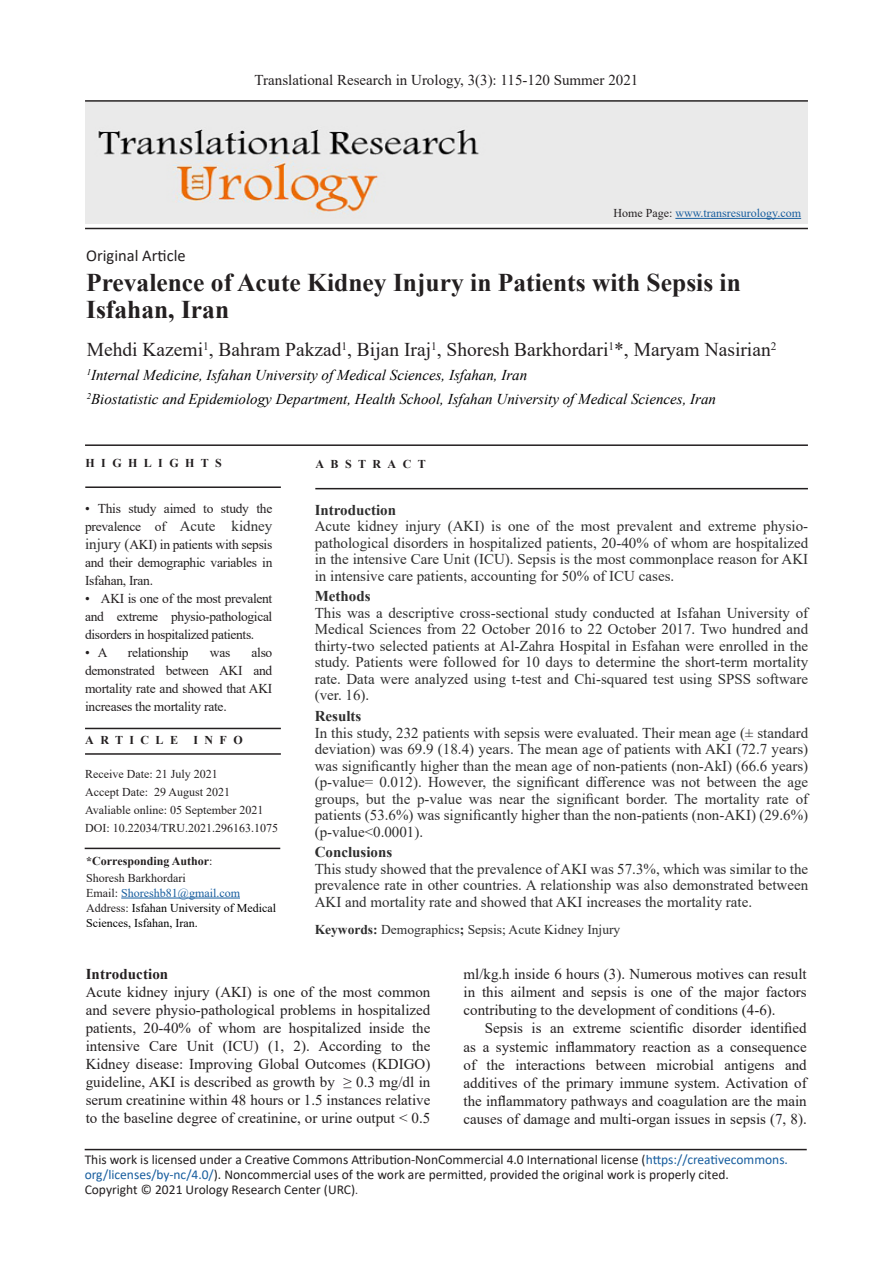
<style>
.page{position:relative;width:893px;height:1263px;background:#fff}
.page>*{position:absolute;margin:0;border:0;box-sizing:border-box;transform-origin:0 0}
.Title_Article{font:700 25.5px/27px "Times New Roman";color:#231f20}
.t1{font:19.5px "Times New Roman";color:#231f20}
.Title_Article-2{font:16.5px "Calibri";color:#231f20}
.main-text{font:15px/16.5px "Times New Roman";color:#2e2e2e;text-align:justify}
.header_of_context{font:15px/18px "Times New Roman";color:#231f20;text-align:justify}
.t2{font:italic 15px "Times New Roman";color:#000}
.main-text-2{font:700 15px "Times New Roman";color:#2e2e2e}
.header_of_context-2{font:700 15px "Times New Roman";letter-spacing:.005em;color:#231f20}
.t3{font:13.5px/18px "Times New Roman";letter-spacing:-.02em;color:#231f20;text-align:justify}
.t4{font:13.5px/15px "Calibri";color:#231f20}
.main-text-3{font:13.5px "Times New Roman";color:#2e2e2e}
.t5{font:12px "Times New Roman";color:#231f20}
.t6{font:12px "Times New Roman";color:#175d9e}
.t7{font:12px/15px "Times New Roman";color:#000}
.t8{font:700 12px "Times New Roman";letter-spacing:.535em;color:#231f20}
.t9{font:700 12px "Times New Roman";color:#231f20}
.s1{color:#231f20}
.s2{font-size:15px;color:#2e2e2e}
.s3{font-weight:700}
.s4{font-weight:400}
.s5{color:#175d9e}
.s6{font-family:"Times New Roman";font-size:12px}
</style>
<div class="page">
<hr style="left:85px;top:228px;width:723px;height:1px;background:#231f20">
<hr style="left:85px;top:100px;width:723px;height:2px;background:#231f20">
<img style="left:85px;top:103px;width:723px;height:120px">
<hr style="left:675px;top:218px;width:126px;height:1px;background:#175d9e">
<hr style="left:85px;top:486px;width:196px;height:2px;background:#231f20">
<hr style="left:315px;top:488px;width:493px;height:1px;background:#231f20">
<hr style="left:85px;top:444px;width:723px;height:2px;background:#231f20">
<hr style="left:85px;top:753px;width:196px;height:2px;background:#231f20">
<hr style="left:85px;top:728px;width:196px;height:1px;background:#231f20">
<hr style="left:85px;top:1149px;width:722px;height:1px;background:#231f20">
<hr style="left:121px;top:898px;width:119px;height:1px;background:#175d9e">
<hr style="left:85px;top:848px;width:195px;height:1px;background:#231f20">
<p class="header_of_context" style="left:255px;top:71px;width:385px">Translational Research in Urology, 3(3): 115-120 Summer 2021</p>
<p class="Title_Article-2" style="left:86px;top:244px;width:101px">Original Article</p>
<p class="t6" style="left:613px;top:205px;width:189px"><span class="s1">Home Page:</span> www.transresurology.com</p>
<p class="Title_Article" style="left:86px;top:268px;width:656px">Prevalence of Acute Kidney Injury in Patients with Sepsis in<br>Isfahan, Iran</p>
<p class="t1" style="left:87px;top:336px;width:691px">Mehdi Kazemi<sup>1</sup>, Bahram Pakzad<sup>1</sup>, Bijan Iraj<sup>1</sup>, Shoresh Barkhordari<sup>1</sup>*, Maryam Nasirian<sup>2</sup></p>
<p class="t2" style="left:87px;top:365px;width:442px"><sup>1</sup>Internal Medicine, Isfahan University of Medical Sciences, Isfahan, Iran</p>
<p class="t2" style="left:87px;top:389px;width:631px"><sup>2</sup>Biostatistic and Epidemiology Department, Health School, Isfahan University of Medical Sciences, Iran</p>
<p class="t8" style="left:85px;top:455px;width:138px">HIGHLIGHTS</p>
<p class="t8" style="left:316px;top:455px;width:112px">ABSTRACT</p>
<p class="t3" style="left:85px;top:499px;width:189px">• This study aimed to study the prevalence of <span class="s2">Acute kidney injury (</span>AKI) in patients with sepsis and their demographic variables in Isfahan, Iran.</p>
<p class="t3" style="left:85px;top:589px;width:189px">• AKI is one of the most prevalent and extreme physio-pathological disorders in hospitalized patients.</p>
<p class="t3" style="left:85px;top:643px;width:24px">• A</p>
<p class="t3" style="left:128px;top:643px;width:62px">relationship</p>
<p class="t3" style="left:210px;top:643px;width:22px">was</p>
<p class="main-text-2" style="left:315px;top:499px;width:83px">Introduction</p>
<p class="main-text" style="left:315px;top:517px;width:495px">Acute kidney injury (AKI) is one of the most prevalent and extreme physio&shy;pathological disorders in hospitalized patients, 20-40% of whom are hospitalized in the intensive Care Unit (ICU). Sepsis is the most commonplace reason for AKI in intensive care patients, accounting for 50% of ICU cases.</p>
<p class="main-text-2" style="left:315px;top:586px;width:57px">Methods</p>
<p class="main-text" style="left:315px;top:604px;width:495px">This was a descriptive cross-sectional study conducted at Isfahan University of Medical Sciences from 22 October 2016 to 22 October 2017. Two hundred and thirty-two selected patients at Al-Zahra Hospital in Esfahan were enrolled in the study. Patients were followed for 10 days to determine the short-term mortality rate. Data were analyzed using t-test and Chi-squared test using SPSS software (ver. 16).</p>
<p class="main-text-2" style="left:315px;top:705px;width:48px">Results</p>
<p class="main-text" style="left:315px;top:724px;width:495px">In this study, 232 patients with sepsis were evaluated. Their mean age (± standard deviation) was 69.9 (18.4) years. The mean age of patients with AKI (72.7 years) was significantly higher than the mean age of non-patients (non-AkI) (66.6 years) (p-value= 0.012). However, the significant difference was not between the age groups, but the p-value was near the significant border. The mortality rate of patients (53.6%) was significantly higher than the non-patients (non-AKI) (29.6%) (p-value&lt;0.0001).</p>
<p class="main-text-2" style="left:315px;top:842px;width:79px">Conclusions</p>
<p class="main-text" style="left:315px;top:860px;width:495px">This study showed that the prevalence of AKI was 57.3%, which was similar to the prevalence rate in other countries. A relationship was also demonstrated between AKI and mortality rate and showed that AKI increases the mortality rate.</p>
<p class="main-text-3" style="left:315px;top:920px;width:307px"><span class="s3">Keywords:</span> Demographics<span class="s3">;</span> Sepsis; Acute Kidney Injury</p>
<p class="t3" style="left:85px;top:643px;width:189px;text-indent:166px">also demonstrated between AKI and mortality rate and showed that AKI increases the mortality rate.</p>
<p class="t8" style="left:85px;top:732px;width:94px">ARTICLE</p>
<p class="t8" style="left:193px;top:732px;width:51px">INFO</p>
<p class="t5" style="left:85px;top:765px;width:134px">Receive Date: 21 July 2021</p>
<p class="t5" style="left:85px;top:783px;width:146px">Accept Date: 29 August 2021</p>
<p class="t5" style="left:85px;top:801px;width:180px">Avaliable online: 05 September 2021</p>
<p class="t5" style="left:85px;top:819px;width:194px">DOI: 10.22034/TRU.2021.296163.1075</p>
<p class="t9" style="left:86px;top:852px;width:128px">*Corresponding Author<span class="s4">:</span></p>
<p class="t5" style="left:86px;top:869px;width:101px">Shoresh Barkhordari</p>
<p class="t6" style="left:86px;top:884px;width:155px"><span class="s1">Email:</span> Shoreshb81@gmail.com</p>
<p class="t7" style="left:86px;top:900px;width:191px"><span class="s1">Address:</span> Isfahan University of Medical<br>Sciences, Isfahan, Iran.</p>
<p class="header_of_context-2" style="left:86px;top:963px;width:84px">Introduction</p>
<p class="header_of_context" style="left:86px;top:983px;width:346px">Acute kidney injury (AKI) is one of the most common and severe physio-pathological problems in hospitalized patients, 20-40% of whom are hospitalized inside the intensive Care Unit (ICU) (1, 2). According to the Kidney disease: Improving Global Outcomes (KDIGO) guideline, AKI is described as growth by ≥ 0.3 mg/dl in serum creatinine within 48 hours or 1.5 instances relative to the baseline degree of creatinine, or urine output &lt; 0.5</p>
<p class="header_of_context" style="left:463px;top:965px;width:345px">ml/kg.h inside 6 hours (3). Numerous motives can result in this ailment and sepsis is one of the major factors contributing to the development of conditions (4-6).</p>
<p class="header_of_context" style="left:463px;top:1019px;width:345px;text-indent:21px">Sepsis is an extreme scientific disorder identified as a systemic inflammatory reaction as a consequence of the interactions between microbial antigens and additives of the primary immune system. Activation of the inflammatory pathways and coagulation are the main causes of damage and multi-organ issues in sepsis (7, 8).</p>
<p class="t4" style="left:85px;top:1151px;width:705px">This work is licensed under a Creative Commons Attribution-NonCommercial 4.0 International license (<span class="s5">https://creativecommons. org/licenses/by-nc/4.0/</span>). Noncommercial uses of the work are permitted, provided the original work is properly cited.</p>
<p class="t4" style="left:85px;top:1181px;width:275px">Copyright © 2021 Urology Research Center (URC)<span class="s6">.</span></p>
</div>
